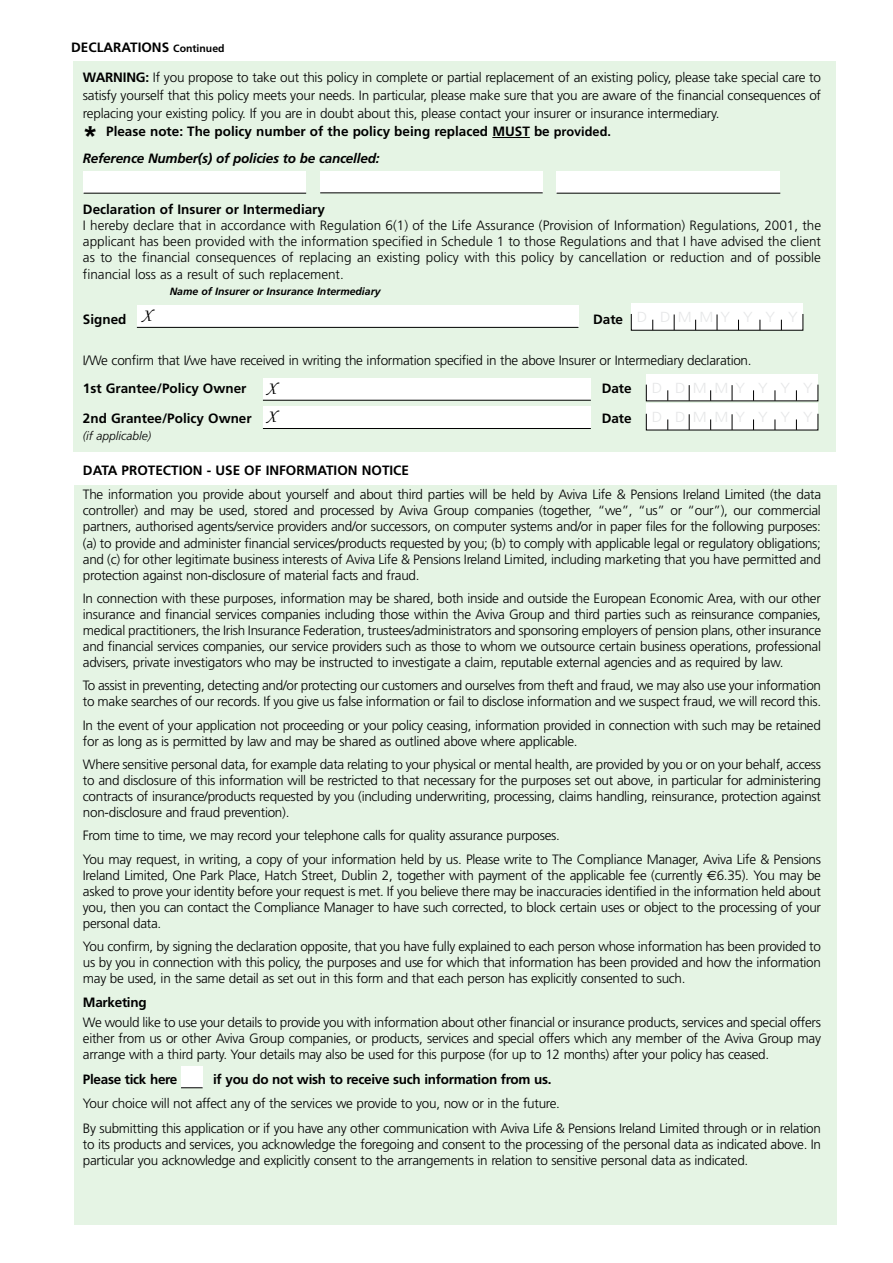
<style>
.page{position:relative;width:893px;height:1263px;background:#fff}
.page>*{position:absolute;margin:0;border:0;box-sizing:border-box;transform-origin:0 0}
.t1{font:18px/28.3px "Monotype Corsiva";color:#000}
.t2{font:300 13.5px/16px "Frutiger";letter-spacing:-.02em;color:#000;text-align:justify}
.t3{font:700 13.5px "Frutiger";color:#000}
.t4{font:700 13.5px "Frutiger";letter-spacing:-.02em;color:#000}
.t5{font:italic 700 13.5px "Frutiger";letter-spacing:-.015em;color:#000}
.t6{font:700 12.75px "Frutiger";color:#000}
.t7{font:italic 300 12px "Frutiger";color:#000}
.t8{font:italic 700 10.5px "Frutiger";color:#000}
.s1{font-size:10.5px}
.s2{font-weight:700}
.s3{font-weight:700;font-size:27px}
.s4{font-size:13.5px}
.s5{font-family:"Euro Sans";font-weight:400}
</style>
<div class="page">
<div style="left:74px;top:485px;width:762px;height:740px;background:#e5f4e4"></div>
<div style="left:73px;top:61px;width:762px;height:391px;background:#e5f4e4"></div>
<hr style="left:492px;top:137px;width:38px;height:1px;background:#000">
<div style="left:181px;top:1066px;width:22px;height:21px;background:#fff"></div>
<svg style="left:181px;top:1087px;width:22px;height:1px"></svg>
<div style="left:84px;top:171px;width:222px;height:22px;background:#fff"></div>
<hr style="left:84px;top:193px;width:222px;height:1px;background:#000">
<div style="left:320px;top:171px;width:223px;height:21px;background:#fff"></div>
<hr style="left:320px;top:193px;width:223px;height:1px;background:#000">
<div style="left:557px;top:171px;width:223px;height:22px;background:#fff"></div>
<hr style="left:557px;top:193px;width:223px;height:1px;background:#000">
<div style="left:137px;top:306px;width:441px;height:21px;background:#fff"></div>
<hr style="left:137px;top:327px;width:441px;height:1px;background:#000">
<div style="left:631px;top:304px;width:172px;height:26px;background:#fff"></div>
<svg style="left:674px;top:314px;width:1px;height:16px"></svg>
<svg style="left:717px;top:314px;width:1px;height:16px"></svg>
<div style="left:263px;top:378px;width:328px;height:22px;background:#fff"></div>
<hr style="left:263px;top:400px;width:328px;height:1px;background:#000">
<div style="left:263px;top:407px;width:328px;height:21px;background:#fff"></div>
<hr style="left:263px;top:428px;width:328px;height:1px;background:#000">
<div style="left:646px;top:374px;width:172px;height:26px;background:#fff"></div>
<svg style="left:689px;top:385px;width:1px;height:16px"></svg>
<svg style="left:732px;top:385px;width:1px;height:16px"></svg>
<div style="left:646px;top:403px;width:172px;height:26px;background:#fff"></div>
<svg style="left:689px;top:414px;width:1px;height:16px"></svg>
<svg style="left:732px;top:414px;width:1px;height:16px"></svg>
<p class="t3" style="left:71px;top:39px;width:155px">Declarations <span class="s1">Continued</span></p>
<p class="t2" style="left:83px;top:68px;width:740px;line-height:18px;text-align:left;text-indent:63px"><span class="s2">:</span> If you propose to take out this policy in complete or partial replacement of an existing policy, please take special care to satisfy yourself that this policy meets your needs. In particular, please make sure that you are aware of the financial consequences of replacing your existing policy. If you are in doubt about this, please contact your insurer or insurance intermediary.<br><span class="s3">*</span> <span class="s2">Please note: The policy number of the policy being replaced MUST</span></p>
<p class="t3" style="left:83px;top:70px;width:22px">WARNING</p>
<p class="t6" style="left:534px;top:124px;width:79px"><span class="s4">be</span> provided.</p>
<p class="t5" style="left:83px;top:150px;width:298px">Reference Number(s) of policies to be cancelled:</p>
<p class="t3" style="left:83px;top:201px;width:244px">Declaration of Insurer or Intermediary</p>
<p class="t2" style="left:83px;top:217px;width:740px">I hereby declare that in accordance with Regulation 6(1) of the Life Assurance (Provision of Information) Regulations, 2001, the applicant has been provided with the information specified in Schedule 1 to those Regulations and that I have advised the client as to the financial consequences of replacing an existing policy with this policy by cancellation or reduction and of possible financial loss as a result of such replacement.</p>
<p class="t8" style="left:170px;top:285px;width:212px">Name of Insurer or Insurance Intermediary</p>
<p class="t3" style="left:83px;top:311px;width:45px">Signed</p>
<p class="t3" style="left:593px;top:311px;width:32px">Date</p>
<p class="t2" style="left:83px;top:352px;width:670px">I/We confirm that I/we have received in writing the information specified in the above Insurer or Intermediary declaration.</p>
<p class="t3" style="left:83px;top:381px;width:165px">1st Grantee/Policy Owner</p>
<p class="t3" style="left:599px;top:381px;width:35px">Date</p>
<p class="t3" style="left:83px;top:410px;width:170px">2nd Grantee/Policy Owner</p>
<p class="t3" style="left:599px;top:410px;width:35px">Date</p>
<p class="t7" style="left:83px;top:428px;width:70px">(if applicable)</p>
<p class="t3" style="left:83px;top:462px;width:328px">Data Protection - Use of Information Notice</p>
<p class="t2" style="left:83px;top:487px;width:740px">The information you provide about yourself and about third parties will be held by Aviva Life &amp; Pensions Ireland Limited (the data controller) and may be used, stored and processed by Aviva Group companies (together, “we”, “us” or “our”), our commercial partners, authorised agents/service providers and/or successors, on computer systems and/or in paper files for the following purposes: (a) to provide and administer financial services/products requested by you; (b) to comply with applicable legal or regulatory obligations; and (c) for other legitimate business interests of Aviva Life &amp; Pensions Ireland Limited, including marketing that you have permitted and protection against non-disclosure of material facts and fraud.</p>
<p class="t2" style="left:83px;top:590px;width:740px">In connection with these purposes, information may be shared, both inside and outside the European Economic Area, with our other insurance and financial services companies including those within the Aviva Group and third parties such as reinsurance companies, medical practitioners, the Irish Insurance Federation, trustees/administrators and sponsoring employers of pension plans, other insurance and financial services companies, our service providers such as those to whom we outsource certain business operations, professional advisers, private investigators who may be instructed to investigate a claim, reputable external agencies and as required by law.</p>
<p class="t2" style="left:83px;top:678px;width:740px">To assist in preventing, detecting and/or protecting our customers and ourselves from theft and fraud, we may also use your information to make searches of our records. If you give us false information or fail to disclose information and we suspect fraud, we will record this.</p>
<p class="t2" style="left:83px;top:717px;width:739px">In the event of your application not proceeding or your policy ceasing, information provided in connection with such may be retained for as long as is permitted by law and may be shared as outlined above where applicable.</p>
<p class="t2" style="left:83px;top:756px;width:740px">Where sensitive personal data, for example data relating to your physical or mental health, are provided by you or on your behalf, access to and disclosure of this information will be restricted to that necessary for the purposes set out above, in particular for administering contracts of insurance/products requested by you (including underwriting, processing, claims handling, reinsurance, protection against non-disclosure and fraud prevention).</p>
<p class="t2" style="left:83px;top:824px;width:740px;line-height:23.2px">From time to time, we may record your telephone calls for quality assurance purposes.<br>You may request, in writing, a copy of your information held by us. Please write to The Compliance Manager, Aviva Life &amp; Pensions</p>
<p class="t2" style="left:83px;top:867px;width:740px">Ireland Limited, One Park Place, Hatch Street, Dublin 2, together with payment of the applicable fee (currently <span class="s5">€</span>6.35). You may be asked to prove your identity before your request is met. If you believe there may be inaccuracies identified in the information held about you, then you can contact the Compliance Manager to have such corrected, to block certain uses or object to the processing of your personal data.</p>
<p class="t2" style="left:83px;top:938px;width:740px">You confirm, by signing the declaration opposite, that you have fully explained to each person whose information has been provided to us by you in connection with this policy, the purposes and use for which that information has been provided and how the information may be used, in the same detail as set out in this form and that each person has explicitly consented to such.</p>
<p class="t3" style="left:83px;top:994px;width:65px">Marketing</p>
<p class="t2" style="left:83px;top:1014px;width:740px">We would like to use your details to provide you with information about other financial or insurance products, services and special offers either from us or other Aviva Group companies, or products, services and special offers which any member of the Aviva Group may arrange with a third party. Your details may also be used for this purpose (for up to 12 months) after your policy has ceased.</p>
<p class="t4" style="left:83px;top:1071px;width:96px">Please tick here</p>
<p class="t4" style="left:213px;top:1071px;width:340px">if you do not wish to receive such information from us.</p>
<p class="t2" style="left:83px;top:1091px;width:740px;line-height:24.6px">Your choice will not affect any of the services we provide to you, now or in the future.<br>By submitting this application or if you have any other communication with Aviva Life &amp; Pensions Ireland Limited through or in relation</p>
<p class="t2" style="left:83px;top:1136px;width:740px">to its products and services, you acknowledge the foregoing and consent to the processing of the personal data as indicated above. In particular you acknowledge and explicitly consent to the arrangements in relation to sensitive personal data as indicated.</p>
<h1 class="t1" style="left:141px;top:301px;width:12px">X</h1>
<h1 class="t1" style="left:266px;top:374px;width:12px">X<br>X</h1>
</div>
